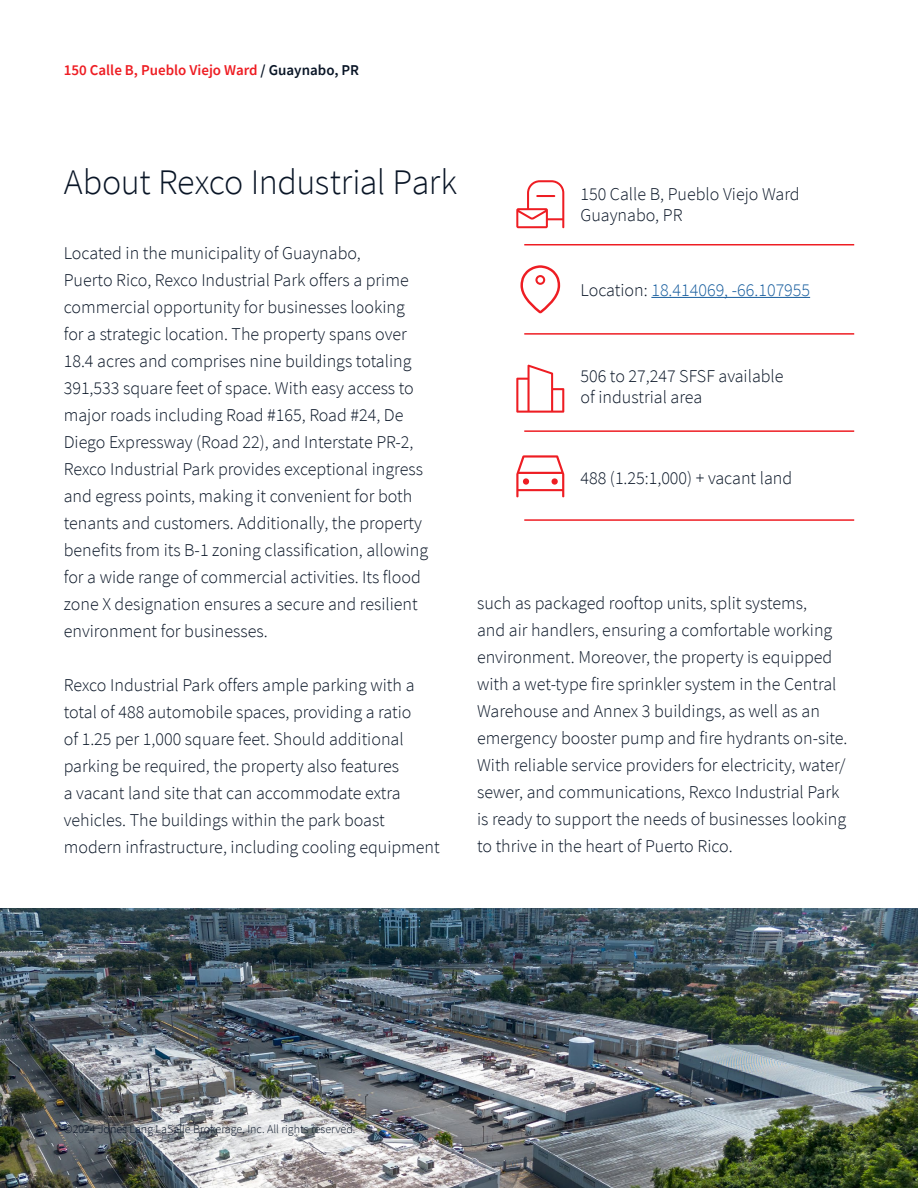
<style>
.page{position:relative;width:918px;height:1188px;background:#fff}
.page>*{position:absolute;margin:0;border:0;box-sizing:border-box;transform-origin:0 0}
.Section_heading_-_24{font:300 36px "Source Sans Pro";letter-spacing:-.015em;color:#091526}
.Body_Text__Can_be_10{font:300 18px/27px "Source Sans Pro";color:#091526}
.Body_Text__Can_be_10-2{font:300 18px "Source Sans Pro";color:#175d9e}
.t1{font:600 15px "Source Sans Pro";color:#ee1d23}
.t2{font:300 15px "Source Sans Pro";color:#091526}
.t3{font:300 12px "Source Sans Pro";color:#091526}
.s1{color:#091526}
</style>
<div class="page">
<hr style="left:651px;top:297px;width:159px;height:1px;background:#175d9e">
<svg style="left:520px;top:265px;width:40px;height:48px"></svg>
<svg style="left:516px;top:364px;width:48px;height:49px"></svg>
<svg style="left:516px;top:455px;width:48px;height:42px"></svg>
<hr style="left:524px;top:333px;width:330px;height:2px;background:#ee1d23">
<hr style="left:524px;top:244px;width:330px;height:1px;background:#ee1d23">
<hr style="left:524px;top:430px;width:330px;height:2px;background:#ee1d23">
<hr style="left:524px;top:519px;width:330px;height:2px;background:#ee1d23">
<svg style="left:516px;top:180px;width:48px;height:48px"></svg>
<img style="left:0;top:908px;width:918px;height:280px">
<p class="t1" style="left:64px;top:60px;width:297px">150 Calle B, Pueblo Viejo Ward <span class="s1">/ Guaynabo, PR</span></p>
<p class="Section_heading_-_24" style="left:64px;top:160px;width:395px">About Rexco Industrial Park</p>
<p class="Body_Text__Can_be_10" style="left:64px;top:239px;width:366px">Located in the municipality of Guaynabo,<br>Puerto Rico, Rexco Industrial Park offers a prime commercial opportunity for businesses looking for a strategic location. The property spans over 18.4 acres and comprises nine buildings totaling 391,533 square feet of space. With easy access to major roads including Road #165, Road #24, De Diego Expressway (Road 22), and Interstate PR-2, Rexco Industrial Park provides exceptional ingress and egress points, making it convenient for both tenants and customers. Additionally, the property benefits from its B-1 zoning classification, allowing for a wide range of commercial activities. Its flood zone X designation ensures a secure and resilient environment for businesses.</p>
<p class="Body_Text__Can_be_10" style="left:64px;top:671px;width:377px">Rexco Industrial Park offers ample parking with a total of 488 automobile spaces, providing a ratio<br>of 1.25 per 1,000 square feet. Should additional parking be required, the property also features<br>a vacant land site that can accommodate extra vehicles. The buildings within the park boast modern infrastructure, including cooling equipment</p>
<p class="Body_Text__Can_be_10" style="left:581px;top:183px;width:221px;line-height:21px">150 Calle B, Pueblo Viejo Ward<br>Guaynabo, PR</p>
<p class="Body_Text__Can_be_10-2" style="left:581px;top:279px;width:231px"><span class="s1">Location:</span> 18.414069, -66.107955</p>
<p class="Body_Text__Can_be_10" style="left:581px;top:365px;width:205px;line-height:21px">506 to 27,247 SFSF available of industrial area</p>
<p class="Body_Text__Can_be_10" style="left:581px;top:464px;width:213px">488 (1.25:1,000) + vacant land</p>
<p class="Body_Text__Can_be_10" style="left:477px;top:590px;width:372px">such as packaged rooftop units, split systems,<br>and air handlers, ensuring a comfortable working environment. Moreover, the property is equipped with a wet-type fire sprinkler system in the Central Warehouse and Annex 3 buildings, as well as an emergency booster pump and fire hydrants on-site.<br>With reliable service providers for electricity, water/ sewer, and communications, Rexco Industrial Park is ready to support the needs of businesses looking to thrive in the heart of Puerto Rico.</p>
<p class="t3" style="left:64px;top:1122px;width:293px">©2024 Jones Lang LaSalle Brokerage, Inc. All rights reserved.</p>
<p class="t2" style="left:847px;top:1121px;width:9px">2</p>
</div>
